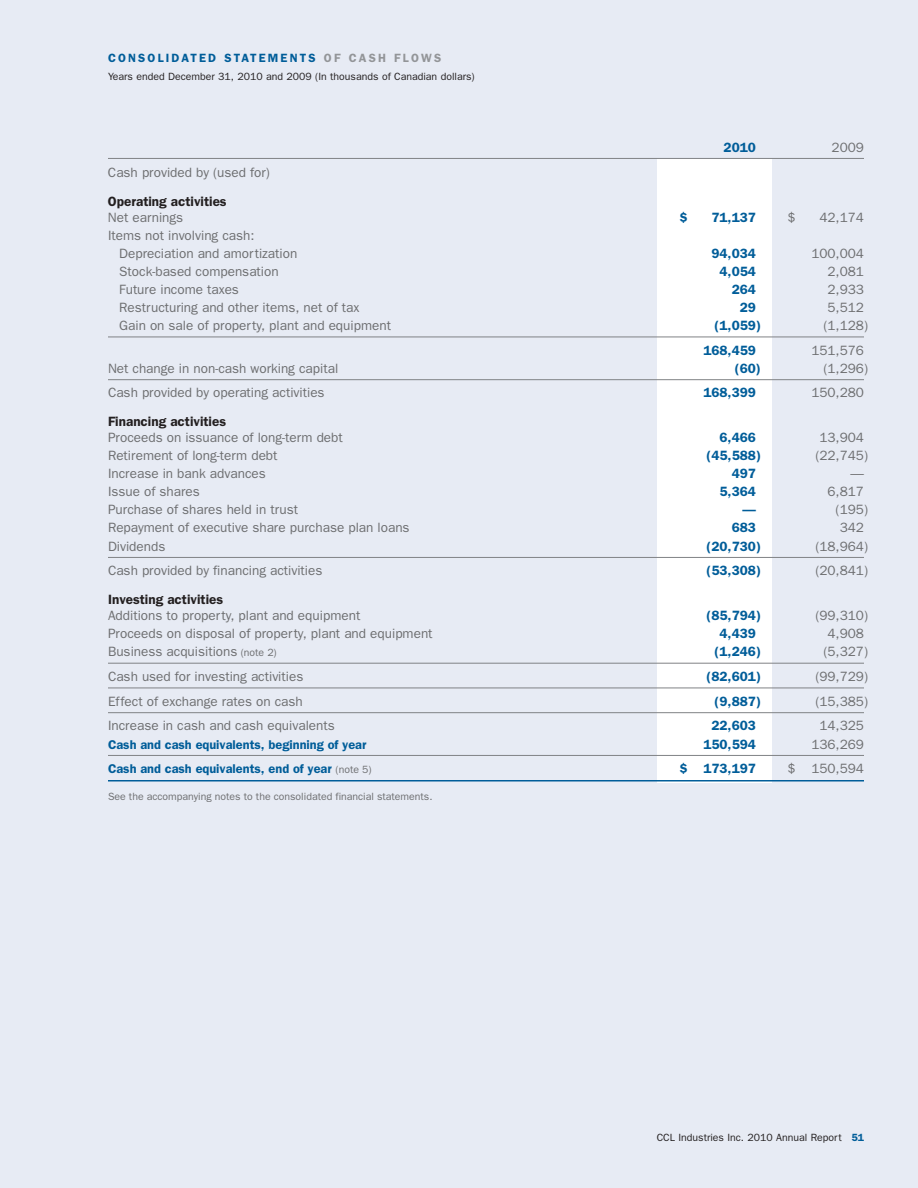
<style>
.page{position:relative;width:918px;height:1188px;background:#e7ebf4}
.page>*{position:absolute;margin:0;border:0;box-sizing:border-box;transform-origin:0 0}
.t1{font:13.5px/18px "Franklin Gothic";color:#6d6e70}
.t2{font:600 13.5px "Franklin Gothic";color:#005d99}
.t3{font:600 13.5px "Franklin Gothic";color:#231f20}
.t4{font:600 12.75px "Franklin Gothic";color:#005d99}
.t5{font:600 12px "Franklin Gothic";letter-spacing:.18em;color:#005d99}
.t6{font:10.5px "Franklin Gothic";color:#231f20}
.t7{font:10.5px "Franklin Gothic";color:#6d6e70}
.s1{color:#939598}
.s2{font-size:10.5px}
.s3{font-weight:400;font-size:10.5px;color:#6d6e70}
.s4{font-weight:600;color:#005d99}
</style>
<div class="page">
<div style="left:657px;top:159px;width:114px;height:624px;background:#fff"></div>
<hr style="left:108px;top:158px;width:756px;height:1px;background:#808285">
<hr style="left:108px;top:337px;width:756px;height:1px;background:#808285">
<hr style="left:108px;top:379px;width:756px;height:1px;background:#808285">
<hr style="left:108px;top:557px;width:756px;height:1px;background:#808285">
<hr style="left:108px;top:663px;width:756px;height:1px;background:#808285">
<hr style="left:108px;top:688px;width:756px;height:1px;background:#808285">
<hr style="left:108px;top:712px;width:756px;height:1px;background:#808285">
<hr style="left:108px;top:755px;width:756px;height:1px;background:#808285">
<hr style="left:108px;top:780px;width:756px;height:2px;background:#005d99">
<p class="t5" style="left:108px;top:54px;width:335px">CONSOLIDATED STATEMENTS <span class="s1">OF CASH FLOWS</span></p>
<p class="t6" style="left:108px;top:73px;width:368px">Years ended December 31, 2010 and 2009 (In thousands of Canadian dollars)</p>
<p class="t2" style="left:724px;top:142px;width:34px">2010</p>
<p class="t1" style="left:832px;top:139px;width:34px">2009</p>
<p class="t1" style="left:108px;top:165px;width:163px">Cash provided by (used for)</p>
<p class="t3" style="left:108px;top:196px;width:120px">Operating activities</p>
<p class="t1" style="left:108px;top:210px;width:77px">Net earnings</p>
<p class="t2" style="left:679px;top:213px;width:10px">$</p>
<p class="t2" style="left:711px;top:213px;width:46px">71,137</p>
<p class="t1" style="left:787px;top:210px;width:10px">$</p>
<p class="t1" style="left:819px;top:210px;width:46px">42,174</p>
<p class="t1" style="left:119px;top:228px;width:180px;text-indent:-11px">Items not involving cash:<br>Depreciation and amortization</p>
<p class="t2" style="left:711px;top:249px;width:46px">94,034</p>
<p class="t1" style="left:811px;top:246px;width:54px">100,004</p>
<p class="t1" style="left:119px;top:264px;width:161px">Stock-based compensation</p>
<p class="t2" style="left:720px;top:267px;width:38px">4,054</p>
<p class="t1" style="left:828px;top:264px;width:38px">2,081</p>
<p class="t1" style="left:119px;top:282px;width:121px">Future income taxes</p>
<p class="t2" style="left:732px;top:285px;width:26px">264</p>
<p class="t1" style="left:828px;top:282px;width:38px">2,933</p>
<p class="t1" style="left:119px;top:300px;width:242px">Restructuring and other items, net of tax</p>
<p class="t2" style="left:740px;top:303px;width:18px">29</p>
<p class="t1" style="left:828px;top:300px;width:38px">5,512</p>
<p class="t1" style="left:119px;top:318px;width:273px">Gain on sale of property, plant and equipment</p>
<p class="t2" style="left:714px;top:321px;width:48px">(1,059)</p>
<p class="t1" style="left:824px;top:318px;width:46px">(1,128)</p>
<p class="t2" style="left:703px;top:345px;width:54px">168,459</p>
<p class="t1" style="left:811px;top:342px;width:54px">151,576</p>
<p class="t1" style="left:108px;top:360px;width:232px">Net change in non-cash working capital</p>
<p class="t2" style="left:735px;top:363px;width:28px">(60)</p>
<p class="t1" style="left:824px;top:360px;width:46px">(1,296)</p>
<p class="t1" style="left:108px;top:385px;width:218px">Cash provided by operating activities</p>
<p class="t2" style="left:703px;top:388px;width:54px">168,399</p>
<p class="t1" style="left:811px;top:385px;width:54px">150,280</p>
<p class="t3" style="left:108px;top:417px;width:120px">Financing activities</p>
<p class="t1" style="left:108px;top:430px;width:236px">Proceeds on issuance of long-term debt</p>
<p class="t2" style="left:720px;top:433px;width:38px">6,466</p>
<p class="t1" style="left:819px;top:430px;width:46px">13,904</p>
<p class="t1" style="left:108px;top:448px;width:171px">Retirement of long-term debt</p>
<p class="t2" style="left:706px;top:451px;width:56px">(45,588)</p>
<p class="t1" style="left:815px;top:448px;width:54px">(22,745)</p>
<p class="t1" style="left:108px;top:466px;width:159px">Increase in bank advances</p>
<p class="t2" style="left:732px;top:469px;width:26px">497</p>
<p class="t1" style="left:850px;top:466px;width:15px">—</p>
<p class="t1" style="left:108px;top:484px;width:93px">Issue of shares</p>
<p class="t2" style="left:720px;top:487px;width:38px">5,364</p>
<p class="t1" style="left:828px;top:484px;width:38px">6,817</p>
<p class="t1" style="left:108px;top:502px;width:192px">Purchase of shares held in trust</p>
<p class="t2" style="left:742px;top:505px;width:15px">—</p>
<p class="t1" style="left:836px;top:502px;width:34px">(195)</p>
<p class="t1" style="left:108px;top:520px;width:303px">Repayment of executive share purchase plan loans</p>
<p class="t2" style="left:732px;top:523px;width:26px">683</p>
<p class="t1" style="left:840px;top:520px;width:26px">342</p>
<p class="t1" style="left:108px;top:538px;width:59px">Dividends</p>
<p class="t2" style="left:706px;top:541px;width:56px">(20,730)</p>
<p class="t1" style="left:815px;top:538px;width:54px">(18,964)</p>
<p class="t1" style="left:108px;top:563px;width:216px">Cash provided by financing activities</p>
<p class="t2" style="left:706px;top:566px;width:56px">(53,308)</p>
<p class="t1" style="left:815px;top:563px;width:54px">(20,841)</p>
<p class="t3" style="left:108px;top:594px;width:117px">Investing activities</p>
<p class="t1" style="left:108px;top:608px;width:254px">Additions to property, plant and equipment</p>
<p class="t2" style="left:706px;top:611px;width:56px">(85,794)</p>
<p class="t1" style="left:815px;top:608px;width:54px">(99,310)</p>
<p class="t1" style="left:108px;top:626px;width:326px">Proceeds on disposal of property, plant and equipment</p>
<p class="t2" style="left:720px;top:629px;width:38px">4,439</p>
<p class="t1" style="left:828px;top:626px;width:38px">4,908</p>
<p class="t1" style="left:108px;top:644px;width:170px">Business acquisitions <span class="s2">(note 2)</span></p>
<p class="t2" style="left:714px;top:647px;width:48px">(1,246)</p>
<p class="t1" style="left:824px;top:644px;width:46px">(5,327)</p>
<p class="t1" style="left:108px;top:669px;width:197px">Cash used for investing activities</p>
<p class="t2" style="left:706px;top:672px;width:56px">(82,601)</p>
<p class="t1" style="left:815px;top:669px;width:54px">(99,729)</p>
<p class="t1" style="left:108px;top:693px;width:196px">Effect of exchange rates on cash</p>
<p class="t2" style="left:714px;top:696px;width:48px">(9,887)</p>
<p class="t1" style="left:815px;top:693px;width:54px">(15,385)</p>
<p class="t1" style="left:108px;top:718px;width:228px">Increase in cash and cash equivalents</p>
<p class="t2" style="left:711px;top:721px;width:46px">22,603</p>
<p class="t1" style="left:819px;top:718px;width:46px">14,325</p>
<p class="t4" style="left:108px;top:740px;width:260px">Cash and cash equivalents, beginning of year</p>
<p class="t2" style="left:703px;top:739px;width:54px">150,594</p>
<p class="t1" style="left:811px;top:736px;width:54px">136,269</p>
<p class="t4" style="left:108px;top:765px;width:265px">Cash and cash equivalents, end of year <span class="s3">(note 5)</span></p>
<p class="t2" style="left:680px;top:764px;width:78px">$ 173,197</p>
<p class="t1" style="left:788px;top:761px;width:78px">$ 150,594</p>
<p class="t7" style="left:108px;top:793px;width:326px">See the accompanying notes to the consolidated financial statements.</p>
<p class="t6" style="left:657px;top:1134px;width:209px">CCL Industries Inc. 2010 Annual Report <span class="s4">51</span></p>
</div>
